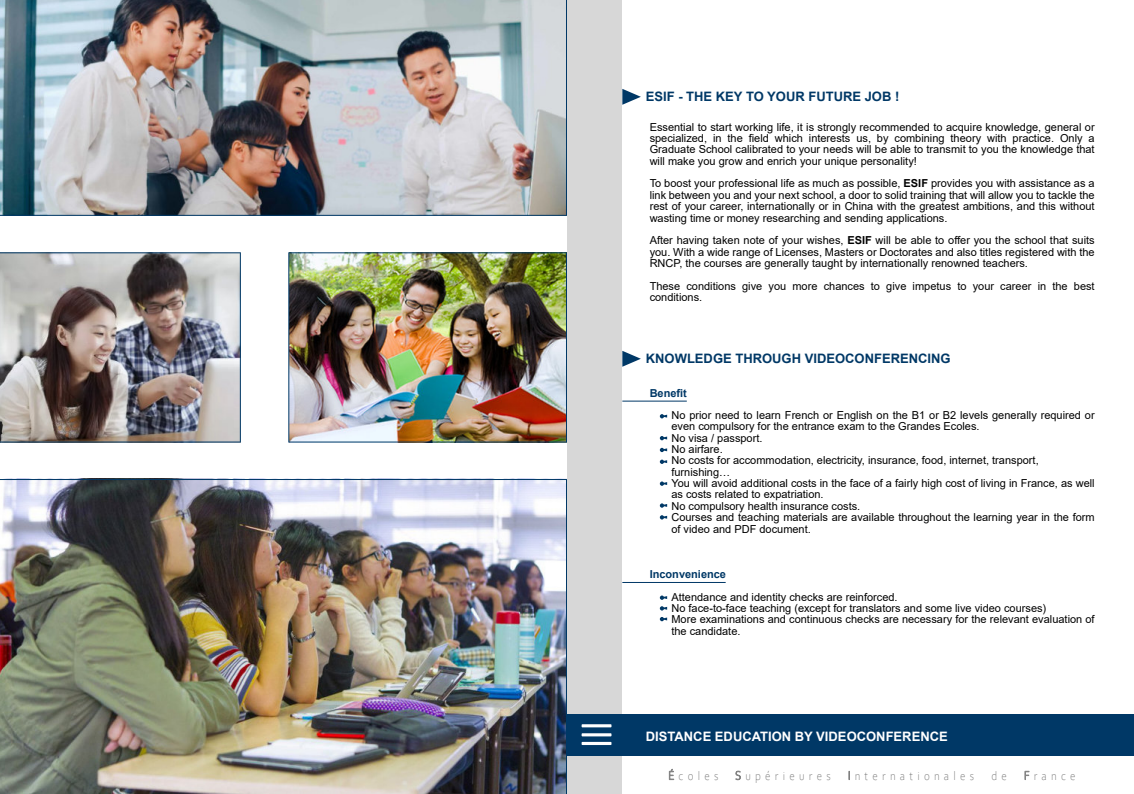
<style>
.page{position:relative;width:1134px;height:794px;background:#fff}
.page>*{position:absolute;margin:0;border:0;box-sizing:border-box;transform-origin:0 0}
.t1{font:700 13px "Arial";color:#003866}
.t2{font:700 13px "Arial";color:#fff}
.t3{font:300 12.7px "Corbel";letter-spacing:.38em;color:#727272;scale:.88 1}
.t4{font:11px/11.4px "Arial";color:#000;text-align:justify}
.t5{font:700 11px "Arial";color:#003866}
.s1{font-weight:700}
</style>
<div class="page">
<div style="left:567px;top:0;width:55px;height:794px;background:#d7d7d7"></div>
<div style="left:567px;top:714px;width:567px;height:41px;background:#003866"></div>
<hr style="left:582px;top:724px;width:29px;height:3px;background:#fff">
<hr style="left:582px;top:733px;width:29px;height:3px;background:#fff">
<hr style="left:582px;top:742px;width:29px;height:3px;background:#fff">
<hr style="left:622px;top:401px;width:65px;height:1px;background:#003866">
<hr style="left:622px;top:582px;width:104px;height:1px;background:#003866">
<img style="left:0;top:0;width:567px;height:216px">
<img style="left:0;top:252px;width:241px;height:190px">
<img style="left:0;top:479px;width:567px;height:315px">
<img style="left:288px;top:252px;width:279px;height:190px">
<svg style="left:660px;top:414px;width:7px;height:4px"></svg>
<svg style="left:660px;top:436px;width:7px;height:4px"></svg>
<svg style="left:660px;top:448px;width:7px;height:4px"></svg>
<svg style="left:660px;top:459px;width:7px;height:5px"></svg>
<svg style="left:660px;top:481px;width:7px;height:5px"></svg>
<svg style="left:660px;top:503px;width:7px;height:5px"></svg>
<svg style="left:660px;top:515px;width:7px;height:4px"></svg>
<svg style="left:660px;top:595px;width:7px;height:5px"></svg>
<svg style="left:660px;top:606px;width:7px;height:4px"></svg>
<svg style="left:660px;top:617px;width:7px;height:4px"></svg>
<svg style="left:622px;top:89px;width:19px;height:16px"></svg>
<svg style="left:622px;top:351px;width:19px;height:16px"></svg>
<svg style="left:669px;top:769px;width:5px;height:11px"></svg>
<svg style="left:735px;top:770px;width:6px;height:10px"></svg>
<svg style="left:1024px;top:771px;width:5px;height:9px"></svg>
<p class="t1" style="left:646px;top:92px;width:255px">ESIF - THE KEY TO YOUR FUTURE JOB !</p>
<p class="t4" style="left:650px;top:122px;width:446px">Essential to start working life, it is strongly recommended to acquire knowledge, general or specialized, in the field which interests us, by combining theory with practice. Only a Graduate School calibrated to your needs will be able to transmit to you the knowledge that will make you grow and enrich your unique personality!</p>
<p class="t4" style="left:650px;top:179px;width:446px">To boost your professional life as much as possible, <span class="s1">ESIF</span> provides you with assistance as a link between you and your next school, a door to solid training that will allow you to tackle the rest of your career, internationally or in China with the greatest ambitions, and this without wasting time or money researching and sending applications.</p>
<p class="t4" style="left:650px;top:236px;width:446px">After having taken note of your wishes, <span class="s1">ESIF</span> will be able to offer you the school that suits you. With a wide range of Licenses, Masters or Doctorates and also titles registered with the RNCP, the courses are generally taught by internationally renowned teachers.</p>
<p class="t4" style="left:650px;top:281px;width:446px">These conditions give you more chances to give impetus to your career in the best conditions.</p>
<p class="t1" style="left:646px;top:353px;width:306px">KNOWLEDGE THROUGH VIDEOCONFERENCING</p>
<p class="t5" style="left:650px;top:388px;width:39px">Benefit</p>
<p class="t4" style="left:671px;top:410px;width:425px;text-align:left">No prior need to learn French or English on the B1 or B2 levels generally required or even compulsory for the entrance exam to the Grandes Ecoles.<br>No visa / passport.<br>No airfare.<br>No costs for accommodation, electricity, insurance, food, internet, transport, furnishing…<br>You will avoid additional costs in the face of a fairly high cost of living in France, as well as costs related to expatriation.<br>No compulsory health insurance costs.<br>Courses and teaching materials are available throughout the learning year in the form of video and PDF document.</p>
<p class="t5" style="left:650px;top:570px;width:78px">Inconvenience</p>
<p class="t4" style="left:671px;top:592px;width:425px;text-align:left">Attendance and identity checks are reinforced.<br>No face-to-face teaching (except for translators and some live video courses)<br>More examinations and continuous checks are necessary for the relevant evaluation of the candidate.</p>
<p class="t2" style="left:646px;top:731px;width:303px">DISTANCE EDUCATION BY VIDEOCONFERENCE</p>
<p class="t3" style="left:679px;top:770px;width:47px">coles</p>
<p class="t3" style="left:745px;top:770px;width:99px">upérieures</p>
<p class="t3" style="left:855px;top:770px;width:137px">nternationales</p>
<p class="t3" style="left:991px;top:770px;width:19px">d e</p>
<p class="t3" style="left:1034px;top:770px;width:49px">rance</p>
</div>
